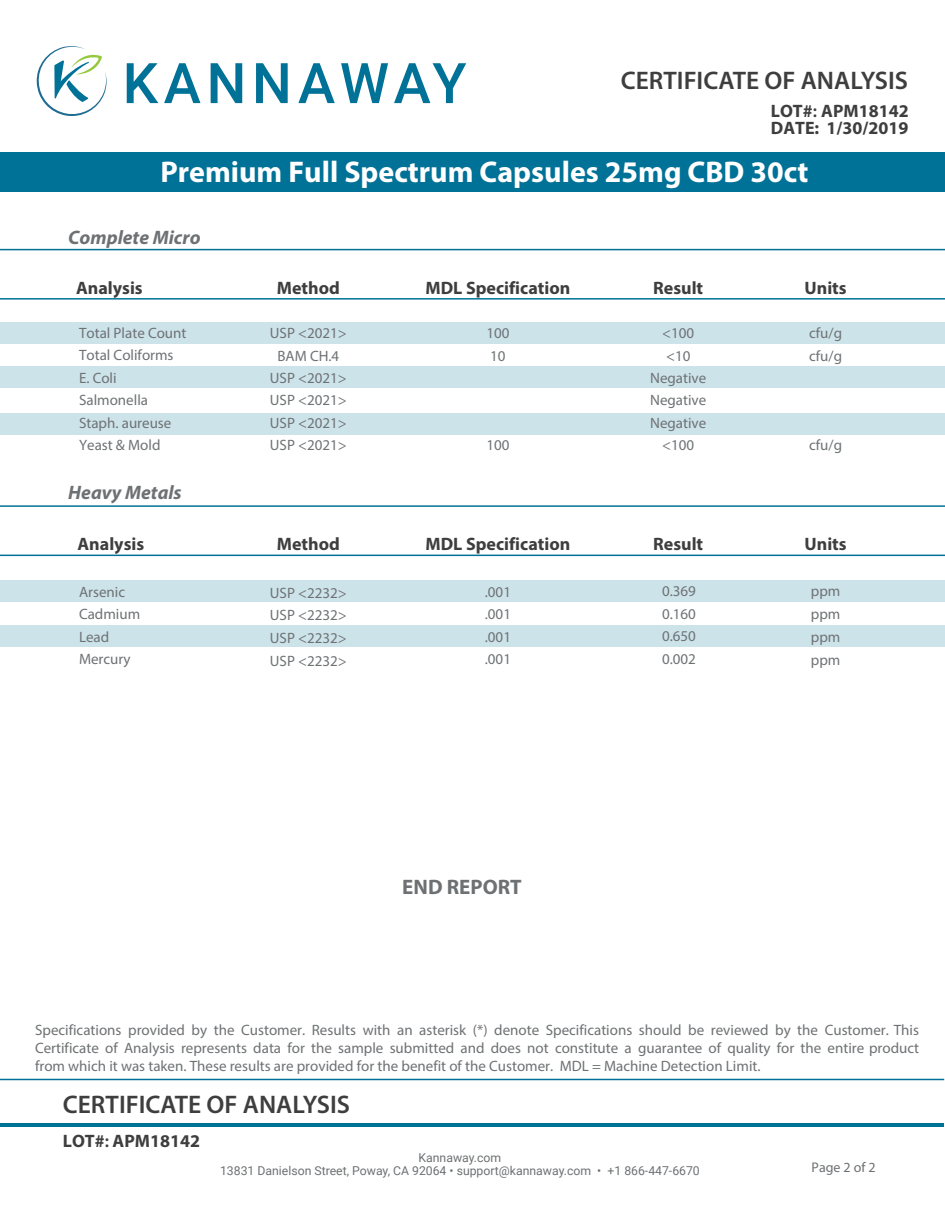
<style>
.page{position:relative;width:945px;height:1215px;background:#fff}
.page>*{position:absolute;margin:0;border:0;box-sizing:border-box;transform-origin:0 0}
.t1{font:700 30px "Myriad Pro";color:#fff}
.t2{font:600 25.5px "Myriad Pro";color:#3e3e3f}
.t3{font:700 21px "Myriad Pro";color:#6e7173}
.t4{font:italic 700 19.5px "Myriad Pro";color:#6e7173}
.t5{font:700 18px/16.5px "Myriad Pro";color:#3e3e3f}
.t6{font:15px/18.3px "Myriad Pro";color:#6e7173;text-align:justify}
.t7{font:15px/22.4px "Myriad Pro";color:#6e7274}
.t8{font:13.95px "Myriad Pro";color:#6d7072}
.t9{font:12.3px/13.5px "Roboto";color:#6d7072;text-align:center}
.s1{font-weight:600}
</style>
<div class="page">
<div style="left:0;top:152px;width:945px;height:40px;background:#007297"></div>
<hr style="left:0;top:1123px;width:943px;height:4px;background:#007297">
<div style="left:0;top:322px;width:945px;height:22px;background:#cde3ea"></div>
<div style="left:0;top:366px;width:945px;height:22px;background:#cde3ea"></div>
<div style="left:0;top:413px;width:945px;height:22px;background:#cde3ea"></div>
<div style="left:0;top:580px;width:945px;height:22px;background:#cde3ea"></div>
<div style="left:0;top:625px;width:945px;height:22px;background:#cde3ea"></div>
<hr style="left:0;top:249px;width:945px;height:1px;background:#007297">
<hr style="left:0;top:298px;width:945px;height:2px;background:#007297">
<hr style="left:0;top:1079px;width:944px;height:1px;background:#007297">
<svg style="left:36px;top:46px;width:71px;height:70px"></svg>
<svg style="left:127px;top:63px;width:31px;height:40px"></svg>
<svg style="left:164px;top:63px;width:37px;height:40px"></svg>
<svg style="left:211px;top:63px;width:31px;height:40px"></svg>
<svg style="left:256px;top:63px;width:32px;height:40px"></svg>
<svg style="left:298px;top:63px;width:37px;height:40px"></svg>
<svg style="left:341px;top:63px;width:47px;height:40px"></svg>
<svg style="left:394px;top:63px;width:72px;height:40px"></svg>
<hr style="left:0;top:505px;width:945px;height:2px;background:#007297">
<hr style="left:0;top:555px;width:945px;height:1px;background:#007297">
<h2 class="t2" style="left:621px;top:65px;width:289px">CERTIFICATE OF ANALYSIS</h2>
<p class="t5" style="left:771px;top:102px;width:139px">LOT#<span class="s1">:</span> APM18142<br>DATE: 1/30/2019</p>
<h1 class="t1" style="left:160px;top:153px;width:649px">Premium Full Spectrum Capsules 25mg CBD 30ct</h1>
<h3 class="t4" style="left:68px;top:224px;width:134px">Complete Micro</h3>
<p class="t5" style="left:76px;top:279px;width:68px">Analysis</p>
<p class="t5" style="left:277px;top:279px;width:64px">Method</p>
<p class="t5" style="left:426px;top:279px;width:146px">MDL Specification</p>
<p class="t5" style="left:653px;top:279px;width:52px">Result</p>
<p class="t5" style="left:805px;top:279px;width:44px">Units</p>
<p class="t7" style="left:79px;top:321px;width:109px">Total Plate Count<br>Total Coliforms<br>E. Coli<br>Salmonella<br>Staph. aureuse<br>Yeast &amp; Mold</p>
<p class="t7" style="left:270px;top:322px;width:78px;text-align:center">USP &lt;2021&gt;<br>BAM CH.4<br>USP &lt;2021&gt;<br>USP &lt;2021&gt;<br>USP &lt;2021&gt;<br>USP &lt;2021&gt;</p>
<p class="t7" style="left:650px;top:322px;width:58px;text-align:center">&lt;100 &lt;10<br>Negative<br>Negative<br>Negative &lt;100</p>
<p class="t7" style="left:809px;top:322px;width:34px">cfu/g cfu/g</p>
<p class="t7" style="left:486px;top:322px;width:25px">100<br>10</p>
<p class="t7" style="left:809px;top:434px;width:34px">cfu/g</p>
<p class="t7" style="left:486px;top:434px;width:25px">100</p>
<h3 class="t4" style="left:68px;top:480px;width:115px">Heavy Metals</h3>
<p class="t5" style="left:78px;top:535px;width:68px">Analysis</p>
<p class="t5" style="left:277px;top:535px;width:64px">Method</p>
<p class="t5" style="left:426px;top:535px;width:146px">MDL Specification</p>
<p class="t5" style="left:653px;top:535px;width:52px">Result</p>
<p class="t5" style="left:805px;top:535px;width:44px">Units</p>
<p class="t7" style="left:79px;top:580px;width:63px">Arsenic<br>Cadmium<br>Lead<br>Mercury</p>
<p class="t7" style="left:270px;top:581px;width:78px;line-height:22.8px;text-align:justify">USP &lt;2232&gt; USP &lt;2232&gt; USP &lt;2232&gt; USP &lt;2232&gt;</p>
<p class="t7" style="left:662px;top:580px;width:35px;text-align:justify">0.369<br>0.160<br>0.650<br>0.002</p>
<p class="t7" style="left:811px;top:579px;width:31px;line-height:23px;text-align:justify">ppm ppm ppm ppm</p>
<p class="t7" style="left:485px;top:580px;width:28px;text-align:justify">.001 .001 .001 .001</p>
<h3 class="t3" style="left:402px;top:873px;width:121px">END REPORT</h3>
<p class="t6" style="left:35px;top:1020px;width:886px">Specifications provided by the Customer. Results with an asterisk (*) denote Specifications should be reviewed by the Customer. This Certificate of Analysis represents data for the sample submitted and does not constitute a guarantee of quality for the entire product from which it was taken. These results are provided for the benefit of the Customer. MDL = Machine Detection Limit.</p>
<h2 class="t2" style="left:63px;top:1088px;width:289px">CERTIFICATE OF ANALYSIS</h2>
<p class="t5" style="left:63px;top:1133px;width:139px">LOT#<span class="s1">:</span> APM18142</p>
<p class="t9" style="left:220px;top:1150px;width:481px">Kannaway.com<br>13831 Danielson Street, Poway, CA 92064 • support@kannaway.com • +1 866-447-6670</p>
<p class="t8" style="left:812px;top:1159px;width:66px">Page 2 of 2</p>
</div>
